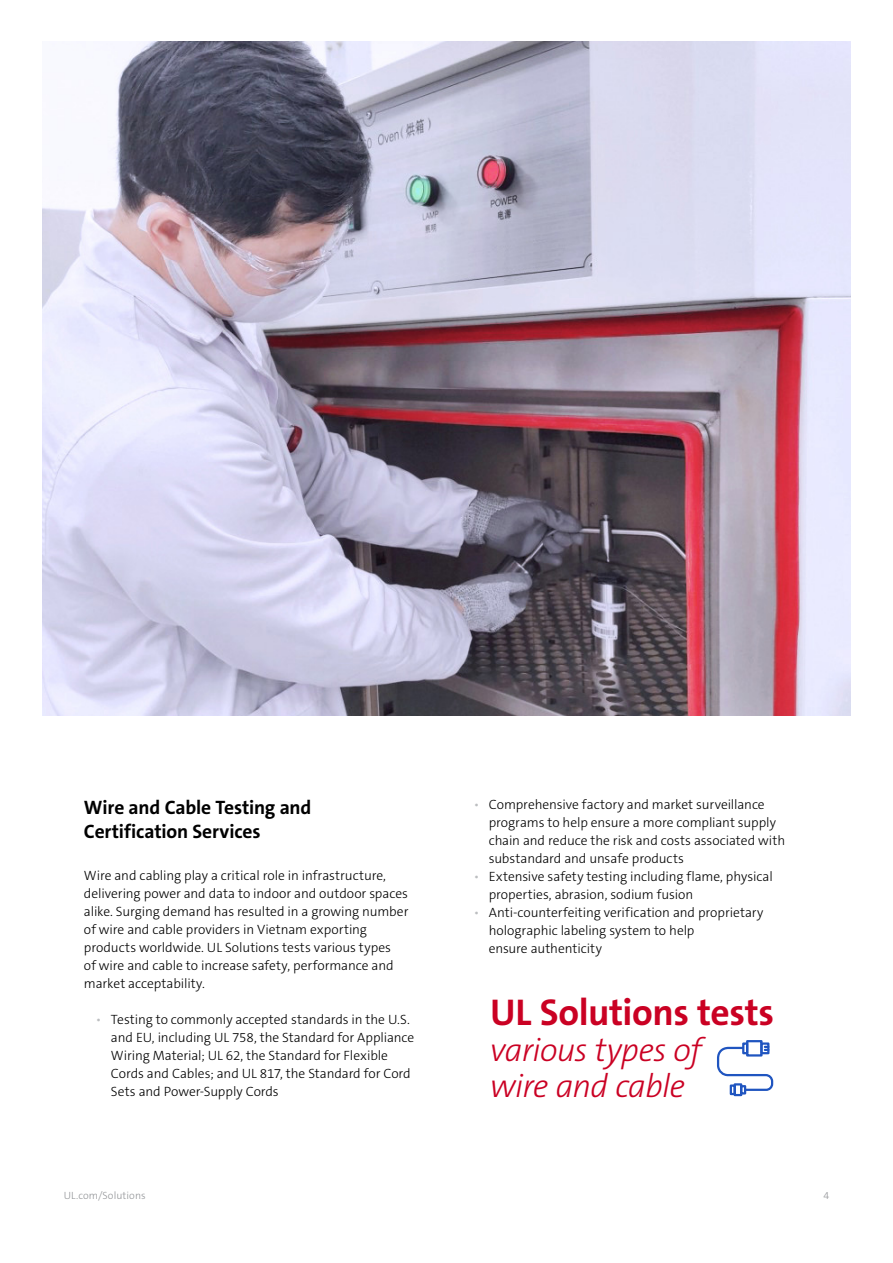
<style>
.page{position:relative;width:893px;height:1263px;background:#fff}
.page>*{position:absolute;margin:0;border:0;box-sizing:border-box;transform-origin:0 0}
.t1{font:700 37.5px "The Sans C5";letter-spacing:-.01em;color:#ca0123}
.t2{font:italic 300 33px/36px "The Sans C5";letter-spacing:-.02em;color:#ca0123}
.t3{font:700 19.5px/24px "The Sans C5";letter-spacing:-.005em;color:#000}
.t4{font:300 13.5px/18px "The Sans C5";letter-spacing:-.005em;color:#000}
.t5{font:300 10.5px "The Sans C5";letter-spacing:.005em;color:#939598}
.s1{color:#bcbec0}
</style>
<div class="page">
<img style="left:42px;top:42px;width:808px;height:674px">
<div style="left:742px;top:1042px;width:6px;height:12px;border:2px solid #2055c0"></div>
<div style="left:760px;top:1042px;width:9px;height:12px;border:2px solid #2055c0"></div>
<div style="left:746px;top:1040px;width:17px;height:16px;border:2px solid #2055c0"></div>
<div style="left:740px;top:1085px;width:6px;height:9px;border:2px solid #2055c0"></div>
<div style="left:730px;top:1084px;width:6px;height:11px;border:2px solid #2055c0"></div>
<div style="left:734px;top:1083px;width:8px;height:13px;border:2px solid #2055c0"></div>
<svg style="left:717px;top:1046px;width:57px;height:46px"></svg>
<h3 class="t3" style="left:84px;top:795px;width:229px">Wire and Cable Testing and<br>Certification Services</h3>
<p class="t4" style="left:84px;top:866px;width:326px">Wire and cabling play a critical role in infrastructure, delivering power and data to indoor and outdoor spaces alike. Surging demand has resulted in a growing number of wire and cable providers in Vietnam exporting products worldwide. UL Solutions tests various types<br>of wire and cable to increase safety, performance and market acceptability.</p>
<p class="t4" style="left:111px;top:1010px;width:305px;text-indent:-15px"><span class="s1">•</span> Testing to commonly accepted standards in the U.S. and EU, including UL 758, the Standard for Appliance Wiring Material; UL 62, the Standard for Flexible Cords and Cables; and UL 817, the Standard for Cord Sets and Power-Supply Cords</p>
<p class="t4" style="left:489px;top:796px;width:298px;text-indent:-15px"><span class="s1">•</span> Comprehensive factory and market surveillance programs to help ensure a more compliant supply chain and reduce the risk and costs associated with substandard and unsafe products</p>
<p class="t4" style="left:489px;top:868px;width:286px;text-indent:-15px"><span class="s1">•</span> Extensive safety testing including flame, physical properties, abrasion, sodium fusion</p>
<p class="t4" style="left:489px;top:904px;width:276px;text-indent:-15px"><span class="s1">•</span> Anti-counterfeiting verification and proprietary holographic labeling system to help<br>ensure authenticity</p>
<h1 class="t1" style="left:490px;top:988px;width:285px">UL Solutions tests</h1>
<h2 class="t2" style="left:490px;top:1032px;width:213px">various types of wire and cable</h2>
<p class="t5" style="left:64px;top:1189px;width:83px">UL.com/Solutions</p>
<p class="t5" style="left:823px;top:1189px;width:7px">4</p>
</div>
